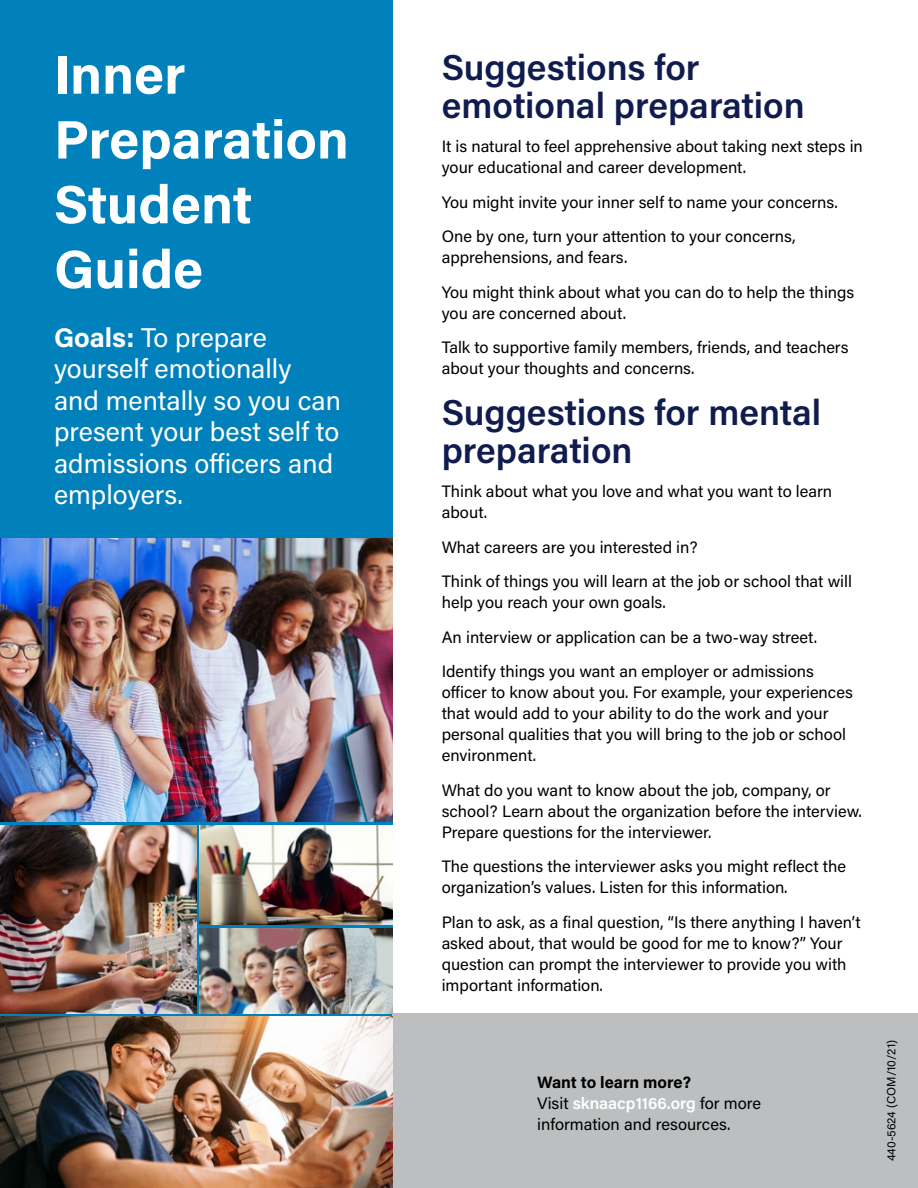
<style>
.page{position:relative;width:918px;height:1188px;background:#fff}
.page>*{position:absolute;margin:0;border:0;box-sizing:border-box;transform-origin:0 0}
.t1{font:700 54px/64.8px "Acumin Pro";color:#fff}
.t2{font:600 36px/37.5px "Acumin Pro";color:#111c4e}
.goals{font:27px/31.5px "Acumin Pro";color:#fff}
.t3{font:16.5px/21px "Acumin Pro";color:#000}
.t4{font:12px "Acumin Pro";letter-spacing:.005em;color:#000}
.s1{font-weight:700}
.s2{font-weight:600;color:#fff}
</style>
<div class="page">
<div style="left:0;top:0;width:392px;height:1188px;background:#0081bc"></div>
<div style="left:392px;top:1013px;width:526px;height:175px;background:#bcbec0"></div>
<img style="left:0;top:538px;width:392px;height:283px">
<img style="left:0;top:825px;width:196px;height:188px">
<img style="left:200px;top:825px;width:192px;height:99px">
<img style="left:200px;top:928px;width:192px;height:85px">
<img style="left:0;top:1017px;width:392px;height:171px">
<h1 class="t1" style="left:54px;top:40px;width:296px">Inner<br>Preparation<br>Student<br>Guide</h1>
<p class="goals" style="left:54px;top:320px;width:289px"><span class="s1">Goals:</span> To prepare yourself emotionally and mentally so you can present your best self to admissions officers and employers.</p>
<h2 class="t2" style="left:442px;top:48px;width:365px">Suggestions for emotional preparation</h2>
<p class="t3" style="left:442px;top:136px;width:423px">It is natural to feel apprehensive about taking next steps in your educational and career development.</p>
<p class="t3" style="left:442px;top:191px;width:398px">You might invite your inner self to name your concerns.</p>
<p class="t3" style="left:442px;top:226px;width:355px">One by one, turn your attention to your concerns, apprehensions, and fears.</p>
<p class="t3" style="left:442px;top:281px;width:414px">You might think about what you can do to help the things you are concerned about.</p>
<p class="t3" style="left:442px;top:337px;width:408px">Talk to supportive family members, friends, and teachers about your thoughts and concerns.</p>
<h2 class="t2" style="left:442px;top:393px;width:381px">Suggestions for mental preparation</h2>
<p class="t3" style="left:442px;top:481px;width:392px">Think about what you love and what you want to learn about.</p>
<p class="t3" style="left:442px;top:536px;width:257px">What careers are you interested in?</p>
<p class="t3" style="left:442px;top:571px;width:412px">Think of things you will learn at the job or school that will help you reach your own goals.</p>
<p class="t3" style="left:442px;top:626px;width:377px">An interview or application can be a two-way street.</p>
<p class="t3" style="left:442px;top:661px;width:413px">Identify things you want an employer or admissions officer to know about you. For example, your experiences that would add to your ability to do the work and your personal qualities that you will bring to the job or school environment.</p>
<p class="t3" style="left:442px;top:779px;width:422px">What do you want to know about the job, company, or school? Learn about the organization before the interview.<br>Prepare questions for the interviewer.</p>
<p class="t3" style="left:442px;top:856px;width:406px">The questions the interviewer asks you might reflect the organization’s values. Listen for this information.</p>
<p class="t3" style="left:442px;top:911px;width:421px">Plan to ask, as a final question, “Is there anything I haven’t asked about, that would be good for me to know?” Your question can prompt the interviewer to provide you with important information.</p>
<p class="t3" style="left:537px;top:1071px;width:225px"><span class="s1">Want to learn more?<br></span>Visit <span class="s2">sknaacp1166.org</span> for more information and resources.</p>
<p class="t4" style="left:883px;top:1161px;width:123px;rotate:-90deg">440-5624 (COM/10/21)</p>
</div>
